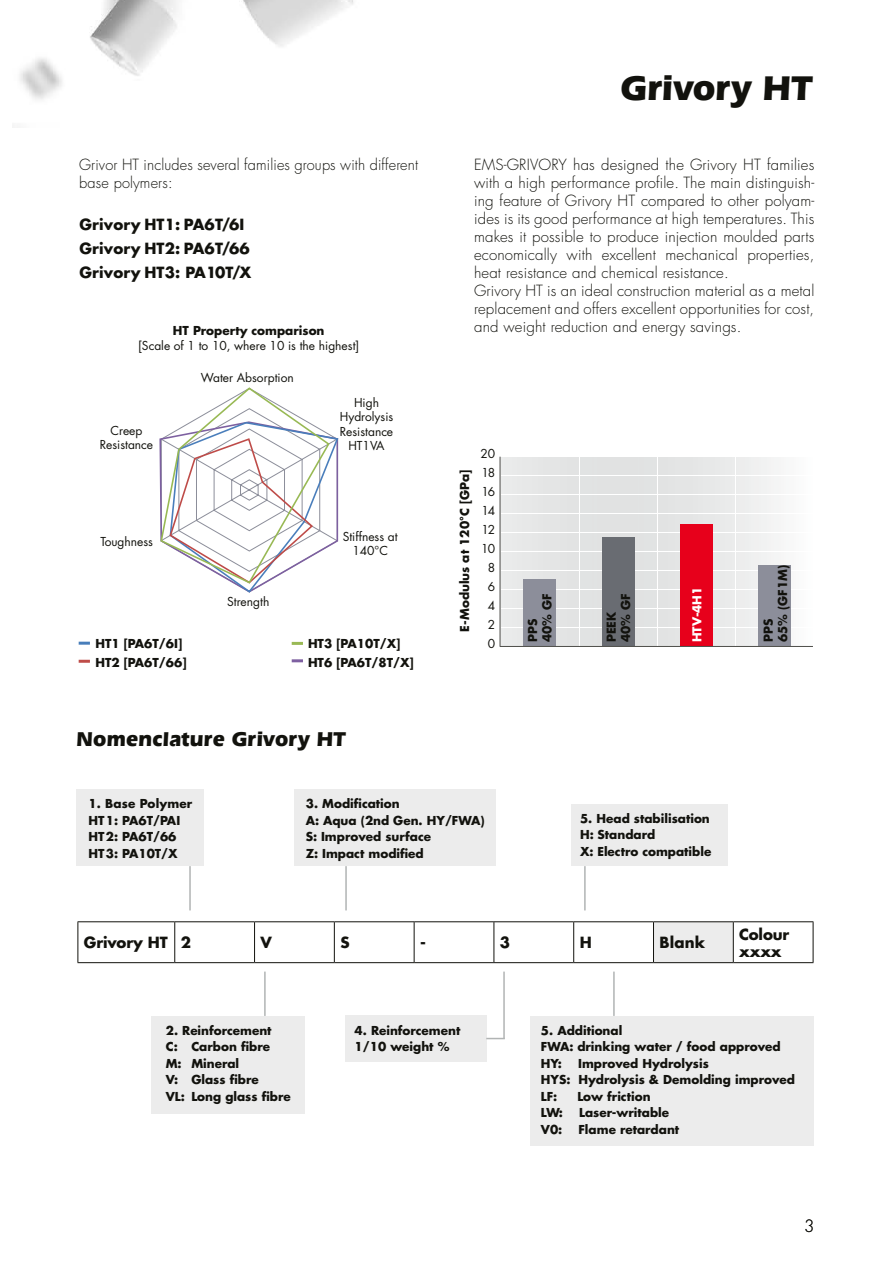
<style>
.page{position:relative;width:893px;height:1263px;background:#fff}
.page>*{position:absolute;margin:0;border:0;box-sizing:border-box;transform-origin:0 0}
.t1{font:700 36px "Eras IT Cby BT";letter-spacing:.005em;color:#12120d}
.t2{font:700 21px "Eras IT Cby BT";letter-spacing:.01em;color:#12120d}
.t3{font:300 16.5px "Futura LT Pro";color:#12120d}
.t4{font:300 15px/18px "Futura LT Pro";letter-spacing:.01em;color:#12120d}
.t5{font:700 15px/24px "Futura LT Pro";letter-spacing:.01em;color:#12120d}
.t6{font:700 15px/16.5px "Futura LT Pro";letter-spacing:-.01em;color:#12120d}
.t7{font:700 12px/16.5px "Futura LT Pro";color:#12120d}
.t8{font:12px/14.4px "Futura LT Pro";color:#12120d;text-align:center}
.t9{font:12px/18.9px "Futura LT Pro";letter-spacing:-.07em;color:#12120d;text-align:right}
.t10{font:700 12px "Futura LT Pro";color:#fff}
</style>
<div class="page">
<img style="left:20px;top:0;width:334px;height:100px">
<svg style="left:500px;top:457px;width:313px;height:190px;fill:#e4e4e4"></svg>
<svg style="left:159px;top:387px;width:179px;height:206px"></svg>
<svg style="left:79px;top:642px;width:11px;height:3px"></svg>
<svg style="left:79px;top:660px;width:11px;height:3px"></svg>
<svg style="left:292px;top:642px;width:11px;height:3px"></svg>
<svg style="left:292px;top:659px;width:11px;height:3px"></svg>
<div style="left:77px;top:789px;width:127px;height:77px;background:#ececec"></div>
<div style="left:151px;top:1016px;width:154px;height:97px;background:#ececec"></div>
<div style="left:345px;top:1016px;width:141px;height:46px;background:#ececec"></div>
<div style="left:530px;top:1016px;width:283px;height:129px;background:#ececec"></div>
<div style="left:294px;top:789px;width:202px;height:77px;background:#ececec"></div>
<div style="left:571px;top:804px;width:156px;height:62px;background:#ececec"></div>
<svg style="left:79px;top:922px;width:734px;height:40px"></svg>
<div style="left:653px;top:922px;width:80px;height:41px;background:#ececec"></div>
<hr style="left:78px;top:921px;width:97px;height:1px;background:#12120d">
<hr style="left:78px;top:922px;width:1px;height:40px;background:#12120d">
<hr style="left:175px;top:921px;width:80px;height:1px;background:#12120d">
<hr style="left:174px;top:922px;width:1px;height:40px;background:#12120d">
<hr style="left:255px;top:921px;width:79px;height:1px;background:#12120d">
<hr style="left:254px;top:922px;width:1px;height:40px;background:#12120d">
<hr style="left:334px;top:921px;width:80px;height:1px;background:#12120d">
<hr style="left:334px;top:922px;width:1px;height:40px;background:#12120d">
<hr style="left:414px;top:921px;width:80px;height:1px;background:#12120d">
<hr style="left:414px;top:922px;width:1px;height:40px;background:#12120d">
<hr style="left:494px;top:921px;width:80px;height:1px;background:#12120d">
<hr style="left:494px;top:922px;width:1px;height:40px;background:#12120d">
<hr style="left:574px;top:921px;width:79px;height:1px;background:#12120d">
<hr style="left:573px;top:922px;width:1px;height:40px;background:#12120d">
<hr style="left:653px;top:921px;width:80px;height:1px;background:#12120d">
<hr style="left:653px;top:922px;width:1px;height:40px;background:#12120d">
<hr style="left:733px;top:921px;width:80px;height:1px;background:#12120d">
<hr style="left:733px;top:922px;width:1px;height:40px;background:#12120d">
<hr style="left:813px;top:922px;width:1px;height:40px;background:#12120d">
<hr style="left:78px;top:962px;width:97px;height:1px;background:#12120d">
<hr style="left:175px;top:962px;width:80px;height:1px;background:#12120d">
<hr style="left:255px;top:962px;width:79px;height:1px;background:#12120d">
<hr style="left:334px;top:962px;width:80px;height:1px;background:#12120d">
<hr style="left:414px;top:962px;width:80px;height:1px;background:#12120d">
<hr style="left:494px;top:962px;width:80px;height:1px;background:#12120d">
<hr style="left:574px;top:962px;width:79px;height:1px;background:#12120d">
<hr style="left:653px;top:962px;width:80px;height:1px;background:#12120d">
<hr style="left:733px;top:962px;width:80px;height:1px;background:#12120d">
<hr style="left:189px;top:866px;width:2px;height:44px;background:#b1b4b4">
<hr style="left:264px;top:971px;width:2px;height:45px;background:#b1b4b4">
<hr style="left:613px;top:971px;width:2px;height:45px;background:#b1b4b4">
<hr style="left:503px;top:971px;width:2px;height:68px;background:#b1b4b4">
<hr style="left:345px;top:866px;width:2px;height:44px;background:#b1b4b4">
<hr style="left:584px;top:866px;width:2px;height:44px;background:#b1b4b4">
<svg style="left:486px;top:1038px;width:17px;height:1px"></svg>
<p class="t4" style="left:79px;top:155px;width:341px">Grivor HT includes several families groups with different base polymers:</p>
<p class="t5" style="left:79px;top:212px;width:173px">Grivory HT1: PA6T/6I<br>Grivory HT2: PA6T/66<br>Grivory HT3: PA10T/X</p>
<p class="t7" style="left:173px;top:322px;width:153px">HT Property comparison</p>
<p class="t8" style="left:138px;top:338px;width:223px">[Scale of 1 to 10, where 10 is the highest]</p>
<p class="t8" style="left:100px;top:423px;width:55px">Creep<br>Resistance</p>
<p class="t8" style="left:201px;top:370px;width:95px">Water Absorption</p>
<p class="t8" style="left:340px;top:395px;width:55px">High<br>Hydrolysis<br>Resistance<br>HT1VA</p>
<p class="t8" style="left:100px;top:534px;width:54px">Toughness</p>
<p class="t8" style="left:343px;top:529px;width:56px">Stiffness at<br>140°C</p>
<p class="t8" style="left:227px;top:594px;width:44px">Strength</p>
<p class="t7" style="left:95px;top:634px;width:88px">HT1 [PA6T/6I]</p>
<p class="t7" style="left:308px;top:634px;width:94px">HT3 [PA10T/X]</p>
<p class="t7" style="left:95px;top:653px;width:93px">HT2 [PA6T/66]</p>
<p class="t7" style="left:308px;top:653px;width:107px">HT6 [PA6T/8T/X]</p>
<h2 class="t2" style="left:77px;top:726px;width:271px">Nomenclature Grivory HT</h2>
<h1 class="t1" style="left:621px;top:65px;width:193px">Grivory HT</h1>
<p class="t4" style="left:474px;top:155px;width:342px">EMS-GRIVORY has designed the Grivory HT families with a high performance profile. The main distinguish&shy;ing feature of Grivory HT compared to other polyam&shy;ides is its good performance at high temperatures. This makes it possible to produce injection moulded parts economically with excellent mechanical properties, heat resistance and chemical resistance.<br>Grivory HT is an ideal construction material as a metal replacement and offers excellent opportunities for cost, and weight reduction and energy savings.</p>
<p class="t7" style="left:456px;top:631px;width:163px;rotate:-90deg">E-Modulus at 120°C [GPa]</p>
<p class="t9" style="left:481px;top:444px;width:16px">20<br>18<br>16<br>14<br>12<br>10<br>8<br>6<br>4<br>2<br>0</p>
<p class="t7" style="left:525px;top:642px;width:50px;line-height:14.4px;rotate:-90deg">PPS<br>40% GF</p>
<p class="t7" style="left:604px;top:642px;width:50px;line-height:14.4px;rotate:-90deg">PEEK<br>40% GF</p>
<p class="t10" style="left:688px;top:642px;width:57px;rotate:-90deg">HTV-4H1</p>
<p class="t7" style="left:761px;top:642px;width:79px;line-height:14.4px;rotate:-90deg">PPS<br>65% (GF1M)</p>
<p class="t7" style="left:88px;top:795px;width:105px">1. Base Polymer<br>HT1: PA6T/PAI<br>HT2: PA6T/66<br>HT3: PA10T/X</p>
<p class="t7" style="left:306px;top:795px;width:180px">3. Modification<br>A: Aqua (2nd Gen. HY/FWA)<br>S: Improved surface<br>Z: Impact modified</p>
<p class="t7" style="left:580px;top:809px;width:133px">5. Head stabilisation<br>H: Standard<br>X: Electro compatible</p>
<p class="t6" style="left:84px;top:934px;width:109px">Grivory HT 2</p>
<p class="t5" style="left:261px;top:930px;width:13px">V</p>
<p class="t5" style="left:340px;top:930px;width:11px">S</p>
<p class="t5" style="left:420px;top:930px;width:7px">-</p>
<p class="t5" style="left:500px;top:930px;width:12px">3</p>
<p class="t5" style="left:580px;top:930px;width:14px">H</p>
<p class="t5" style="left:659px;top:930px;width:47px">Blank</p>
<p class="t6" style="left:739px;top:926px;width:52px">Colour xxxx</p>
<p class="t7" style="left:166px;top:1022px;width:126px">2. Reinforcement<br>C: Carbon fibre<br>M: Mineral<br>V: Glass fibre<br>VL: Long glass fibre</p>
<p class="t7" style="left:355px;top:1022px;width:107px">4. Reinforcement<br>1/10 weight %</p>
<p class="t7" style="left:541px;top:1022px;width:241px">5. Additional<br>FWA: drinking water / food approved<br>HY:</p>
<p class="t7" style="left:541px;top:1055px;width:256px;text-indent:37px">Improved Hydrolysis<br>HYS: Hydrolysis &amp; Demolding improved<br>LF:</p>
<p class="t7" style="left:577px;top:1088px;width:75px">Low friction</p>
<p class="t7" style="left:541px;top:1104px;width:24px">LW:</p>
<p class="t7" style="left:579px;top:1104px;width:92px">Laser-writable</p>
<p class="t7" style="left:541px;top:1121px;width:23px">V0:</p>
<p class="t7" style="left:578px;top:1121px;width:102px">Flame retardant</p>
<h3 class="t3" style="left:804px;top:1215px;width:12px">3</h3>
</div>
